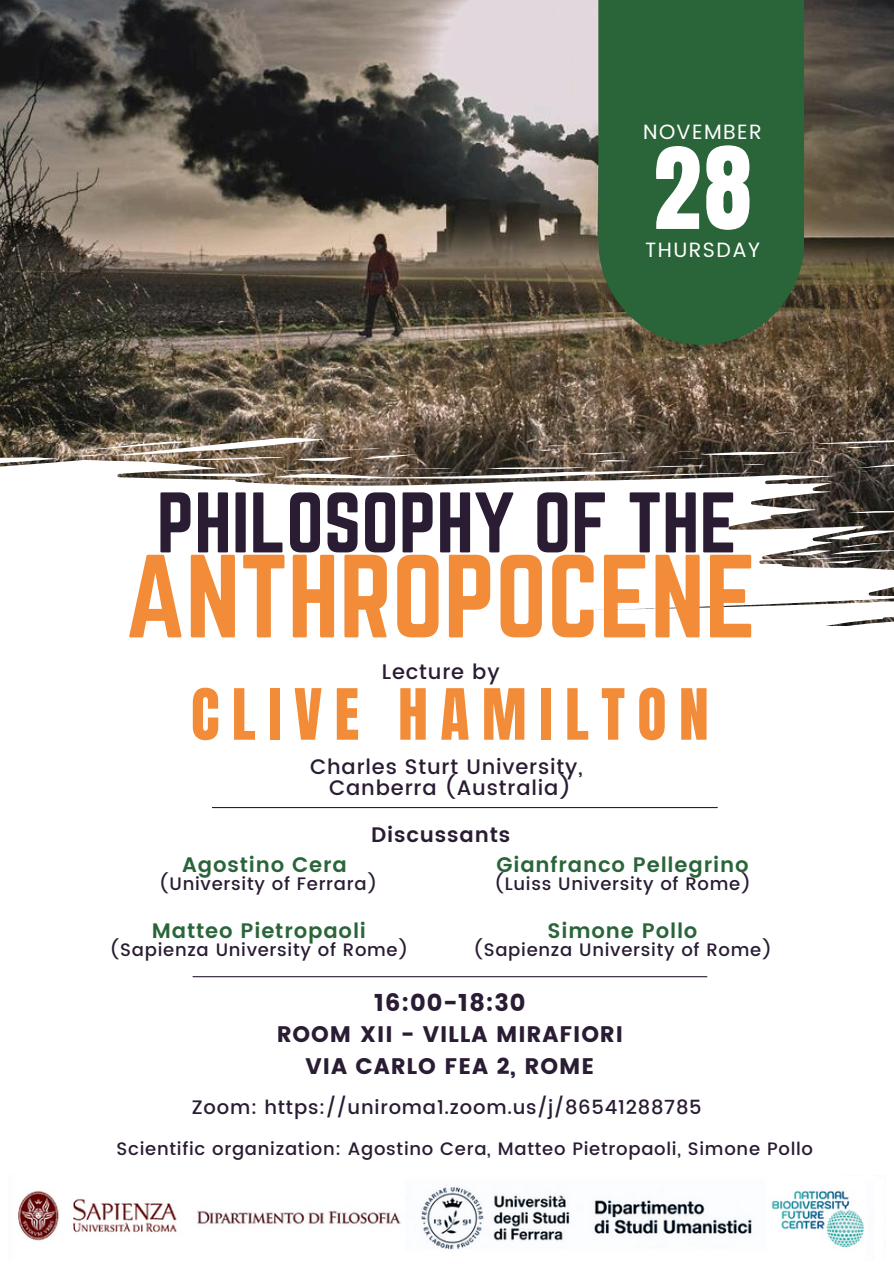
<style>
.page{position:relative;width:894px;height:1264px;background:#fff}
.page>*{position:absolute;margin:0;border:0;box-sizing:border-box;transform-origin:0 0}
.t1{font:103.2px "Norwester";color:#f38c38}
.t2{font:96px "Anton";color:#fff}
.t3{font:75px "Norwester";color:#2a1c33}
.t4{font:60px "Anton";letter-spacing:.205em;color:#f38c38}
.t5{font:24px "Poppins";letter-spacing:.04em;color:#2a1c33}
.t6{font:22.5px/31.5px "Poppins";letter-spacing:.04em;color:#2a1c33;text-align:center}
.t7{font:600 21px "Poppins";letter-spacing:.04em;color:#2a6439}
.t8{font:500 21px/20.2px "Poppins";letter-spacing:.04em;color:#2a1c33;text-align:center}
.t9{font:600 21px "Poppins";letter-spacing:.04em;color:#2a1c33}
.t10{font:20.7px "Poppins";letter-spacing:.07em;color:#fff}
.t11{font:500 19.5px "Poppins";letter-spacing:.04em;color:#2a1c33}
.t12{font:500 18px "Poppins";letter-spacing:.04em;color:#2a1c33}
</style>
<div class="page">
<img style="left:0;top:0;width:893px;height:460px">
<svg style="left:0;top:460px;width:893px;height:166px"></svg>
<svg style="left:0;top:457px;width:58px;height:7px"></svg>
<svg style="left:70px;top:432px;width:731px;height:50px;background:#776c60"></svg>
<svg style="left:810px;top:439px;width:83px;height:10px"></svg>
<svg style="left:783px;top:530px;width:110px;height:33px"></svg>
<svg style="left:598px;top:0;width:206px;height:345px;background:#2e6339"></svg>
<hr style="left:212px;top:807px;width:505px;height:1px;background:#2a1c33">
<hr style="left:193px;top:976px;width:513px;height:1px;background:#2a1c33">
<img style="left:18px;top:1187px;width:846px;height:63px">
<h3 class="t10" style="left:643px;top:120px;width:120px">NOVEMBER</h3>
<h6 class="t2" style="left:653px;top:120px;width:100px">28</h6>
<h6 class="t10" style="left:645px;top:237px;width:116px">THURSDAY</h6>
<h5 class="t3" style="left:157px;top:477px;width:581px">PHILOSOPHY OF THE</h5>
<p class="t1" style="left:125px;top:534px;width:632px">ANTHROPOCENE</p>
<p class="t8" style="left:382px;top:661px;width:119px">Lecture by</p>
<h2 class="t4" style="left:191px;top:671px;width:519px">CLIVE HAMILTON</h2>
<h1 class="t8" style="left:310px;top:757px;width:274px">Charles Sturt University,<br>Canberra (Australia)</h1>
<h6 class="t9" style="left:371px;top:822px;width:140px">Discussants</h6>
<p class="t7" style="left:182px;top:852px;width:166px">Agostino Cera</p>
<p class="t12" style="left:159px;top:873px;width:219px">(University of Ferrara)</p>
<p class="t7" style="left:496px;top:852px;width:253px">Gianfranco Pellegrino</p>
<p class="t12" style="left:494px;top:873px;width:258px">(Luiss University of Rome)</p>
<p class="t7" style="left:152px;top:918px;width:216px">Matteo Pietropaoli</p>
<p class="t12" style="left:110px;top:939px;width:300px">(Sapienza University of Rome)</p>
<p class="t7" style="left:547px;top:918px;width:151px">Simone Pollo</p>
<p class="t12" style="left:473px;top:939px;width:300px">(Sapienza University of Rome)</p>
<p class="t5" style="left:374px;top:988px;width:153px">16:00-18:30</p>
<p class="t6" style="left:276px;top:1018px;width:348px">ROOM XII - VILLA MIRAFIORI<br>VIA CARLO FEA 2, ROME</p>
<p class="t11" style="left:192px;top:1095px;width:511px">Zoom: https://uniroma1.zoom.us/j/86541288785</p>
<h4 class="t12" style="left:117px;top:1138px;width:697px">Scientific organization: Agostino Cera, Matteo Pietropaoli, Simone Pollo</h4>
</div>
